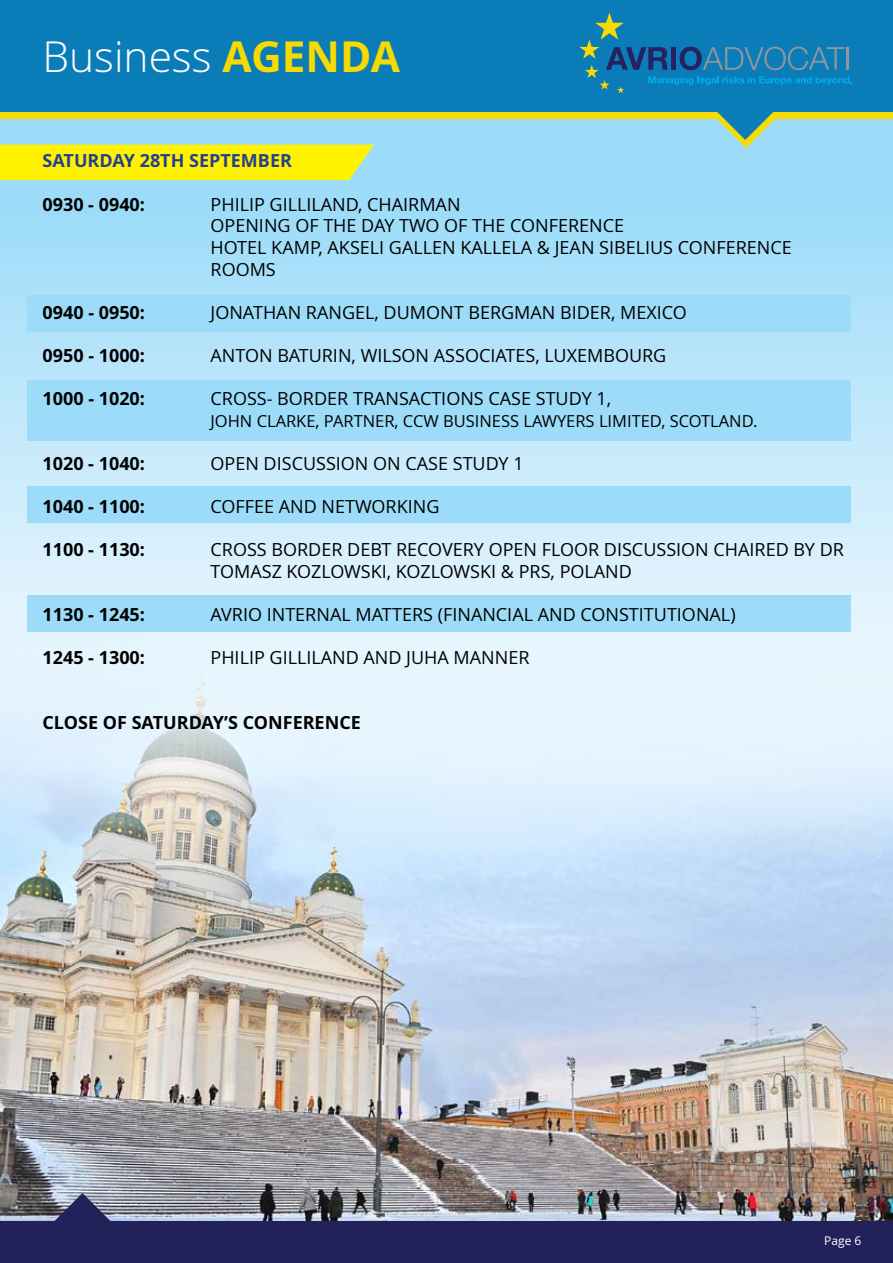
<style>
.page{position:relative;width:893px;height:1263px;background:#fff}
.page>*{position:absolute;margin:0;border:0;box-sizing:border-box;transform-origin:0 0}
.t1{font:300 42.45px "Open Sans";color:#fff}
.t2{font:18px/21.6px "Open Sans";color:#000}
.t3{font:700 18px "Open Sans";color:#000}
.t4{font:700 18px "Open Sans";color:#25408f}
.t5{font:16.5px "Open Sans";color:#000}
.t6{font:12px "Open Sans";color:#fff}
.s1{font-weight:700;color:#f7da00}
</style>
<div class="page">
<svg style="left:0;top:118px;width:893px;height:478px;background:#b7e5f9"></svg>
<img style="left:0;top:596px;width:893px;height:625px">
<div style="left:0;top:6px;width:893px;height:112px;background:#f7da00"></div>
<div style="left:0;top:0;width:893px;height:112px;background:#0a7db9"></div>
<svg style="left:13px;top:1193px;width:139px;height:28px;background:#76798d"></svg>
<div style="left:0;top:1221px;width:893px;height:42px;background:#23215a"></div>
<svg style="left:579px;top:12px;width:273px;height:136px"></svg>
<div style="left:0;top:145px;width:374px;height:35px;background:#fff200"></div>
<div style="left:27px;top:295px;width:823px;height:37px;background:#9ddcf9"></div>
<div style="left:27px;top:380px;width:823px;height:61px;background:#9ddcf9"></div>
<div style="left:27px;top:486px;width:823px;height:37px;background:#9ddcf9"></div>
<div style="left:27px;top:595px;width:823px;height:37px;background:#9ddcf9"></div>
<h1 class="t1" style="left:43px;top:32px;width:359px">Business <span class="s1">AGENDA</span></h1>
<p class="t4" style="left:43px;top:151px;width:251px">SATURDAY 28TH SEPTEMBER</p>
<p class="t3" style="left:43px;top:194px;width:104px">0930 - 0940:</p>
<p class="t2" style="left:211px;top:194px;width:583px">PHILIP GILLILAND, CHAIRMAN<br>OPENING OF THE DAY TWO OF THE CONFERENCE<br>HOTEL KAMP, AKSELI GALLEN KALLELA &amp; JEAN SIBELIUS CONFERENCE ROOMS</p>
<p class="t3" style="left:43px;top:302px;width:104px">0940 - 0950:</p>
<p class="t2" style="left:211px;top:302px;width:478px">JONATHAN RANGEL, DUMONT BERGMAN BIDER, MEXICO</p>
<p class="t3" style="left:43px;top:345px;width:104px">0950 - 1000:</p>
<p class="t2" style="left:211px;top:345px;width:457px">ANTON BATURIN, WILSON ASSOCIATES, LUXEMBOURG</p>
<p class="t3" style="left:43px;top:388px;width:104px">1000 - 1020:</p>
<p class="t2" style="left:211px;top:388px;width:402px">CROSS- BORDER TRANSACTIONS CASE STUDY 1,</p>
<p class="t5" style="left:211px;top:411px;width:548px">JOHN CLARKE, PARTNER, CCW BUSINESS LAWYERS LIMITED, SCOTLAND.</p>
<p class="t3" style="left:43px;top:453px;width:104px">1020 - 1040:</p>
<p class="t2" style="left:211px;top:453px;width:315px">OPEN DISCUSSION ON CASE STUDY 1</p>
<p class="t3" style="left:43px;top:496px;width:104px">1040 - 1100:</p>
<p class="t2" style="left:211px;top:496px;width:230px">COFFEE AND NETWORKING</p>
<p class="t3" style="left:43px;top:540px;width:104px">1100 - 1130:</p>
<p class="t2" style="left:211px;top:539px;width:635px">CROSS BORDER DEBT RECOVERY OPEN FLOOR DISCUSSION CHAIRED BY DR<br>TOMASZ KOZLOWSKI, KOZLOWSKI &amp; PRS, POLAND</p>
<p class="t3" style="left:43px;top:604px;width:104px">1130 - 1245:</p>
<p class="t2" style="left:211px;top:604px;width:527px">AVRIO INTERNAL MATTERS (FINANCIAL AND CONSTITUTIONAL)</p>
<p class="t3" style="left:43px;top:648px;width:104px">1245 - 1300:</p>
<p class="t2" style="left:211px;top:647px;width:320px">PHILIP GILLILAND AND JUHA MANNER</p>
<p class="t3" style="left:43px;top:712px;width:320px">CLOSE OF SATURDAY’S CONFERENCE</p>
<p class="t6" style="left:824px;top:1233px;width:39px">Page 6</p>
</div>
